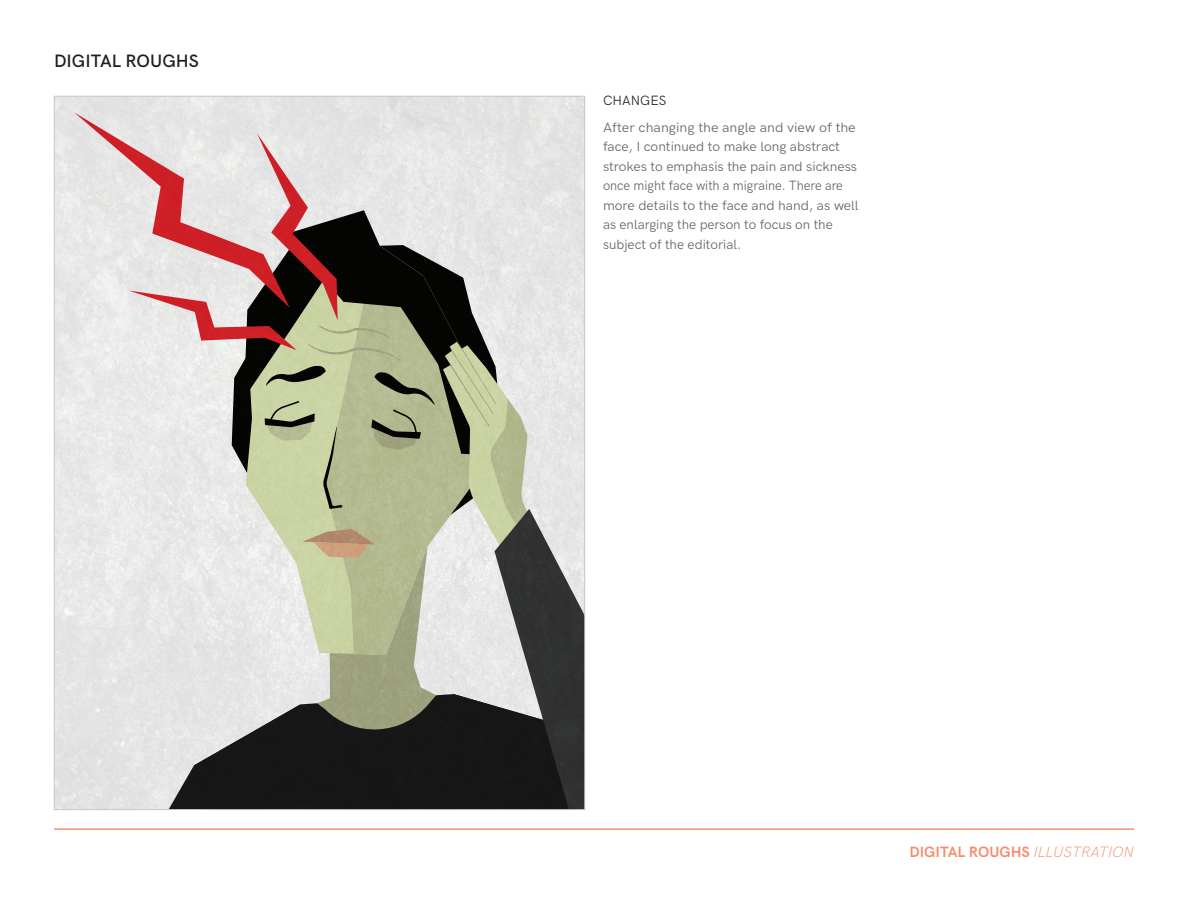
<style>
.page{position:relative;width:1188px;height:918px;background:#fff}
.page>*{position:absolute;margin:0;border:0;box-sizing:border-box;transform-origin:0 0}
.t1{font:600 18px "HK Grotesk";color:#231f20}
.t2{font:700 15px "HK Grotesk";color:#f58d6d}
.t3{font:13.5px/19.5px "HK Grotesk";color:#636366;scale:1.06 1}
.t4{font:13.5px "HK Grotesk";color:#231f20}
.s1{font-weight:300;font-style:italic}
</style>
<div class="page">
<hr style="left:54px;top:828px;width:1080px;height:2px;background:#f58d6d">
<img style="left:56px;top:98px;width:527px;height:710px">
<p class="t1" style="left:54px;top:47px;width:146px">DIGITAL ROUGHS</p>
<p class="t4" style="left:603px;top:91px;width:65px">CHANGES</p>
<p class="t3" style="left:603px;top:116px;width:243px">After changing the angle and view of the face, I continued to make long abstract strokes to emphasis the pain and sickness once might face with a migraine. There are more details to the face and hand, as well as enlarging the person to focus on the subject of the editorial.</p>
<p class="t2" style="left:909px;top:840px;width:226px">DIGITAL ROUGHS <span class="s1">ILLUSTRATION</span></p>
</div>
